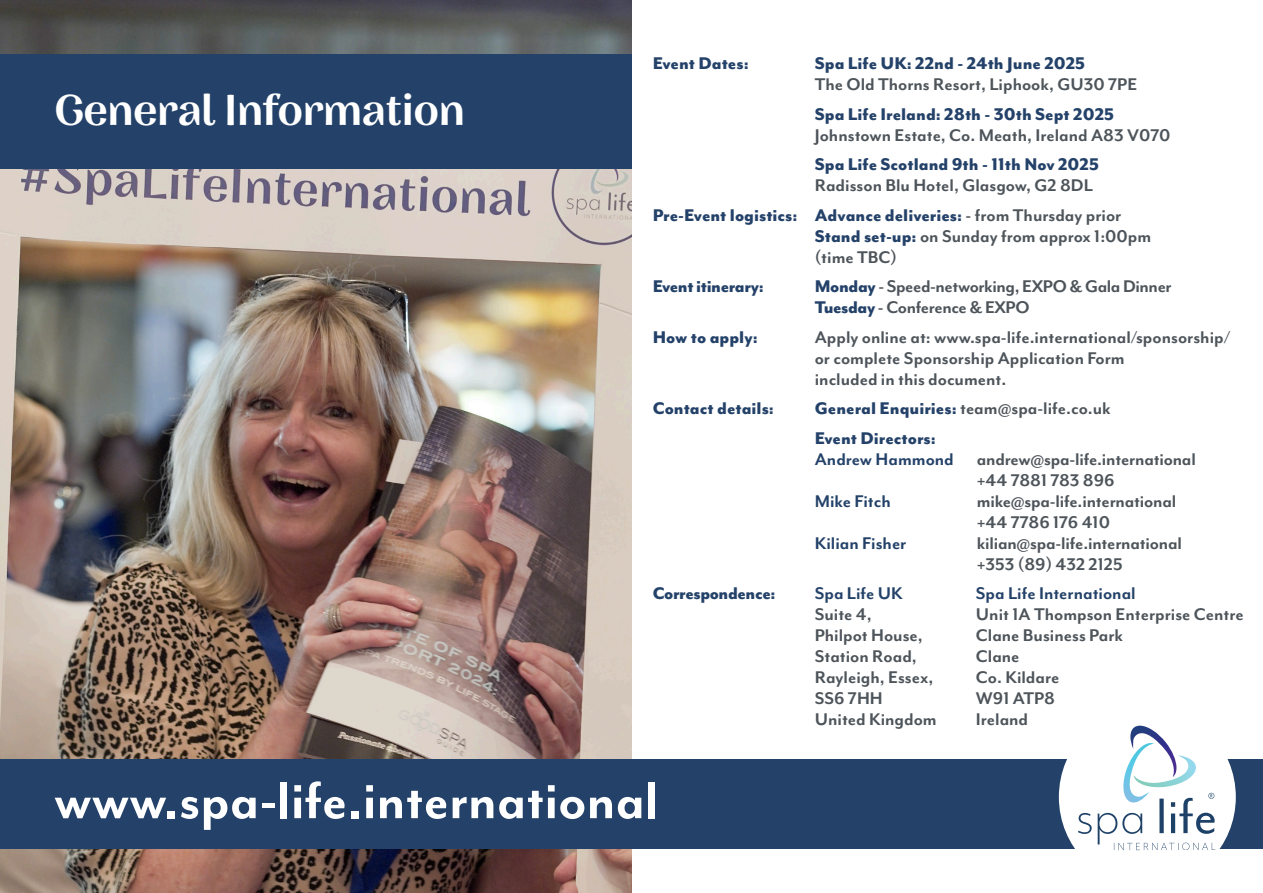
<style>
.page{position:relative;width:1263px;height:893px;background:#fff}
.page>*{position:absolute;margin:0;border:0;box-sizing:border-box;transform-origin:0 0}
.t1{font:700 60px "Mr Eaves Mod OT";color:#fff}
.t2{font:500 42.9px "Nazare";letter-spacing:-.02em;color:#fff}
.t3{font:700 19.5px/21px "Mr Eaves Mod OT";color:#4d545a}
.t4{font:800 19.5px/21px "Mr Eaves Mod OT";color:#244269}
.t5{font:700 19.5px/21px "Mr Eaves Mod OT";letter-spacing:-.02em;color:#4d545a}
.t6{font:800 19.5px "Mr Eaves Mod OT";letter-spacing:-.02em;color:#244269}
.t7{font:700 19.5px "Mr Eaves Mod OT";color:#244269}
.s1{font-weight:800;color:#244269}
.s2{font-weight:700;color:#4d545a}
.s3{color:#244269}
</style>
<div class="page">
<img style="left:0;top:0;width:631px;height:893px">
<div style="left:0;top:759px;width:1263px;height:89px;background:#244269"></div>
<div style="left:0;top:54px;width:631px;height:115px;background:#244269"></div>
<div style="left:1059px;top:707px;width:177px;height:180px;background:#fff;border-radius:50%"></div>
<svg style="left:1078px;top:813px;width:14px;height:21px"></svg>
<svg style="left:1098px;top:726px;width:117px;height:124px"></svg>
<p class="t2" style="left:54px;top:83px;width:413px">General Information</p>
<p class="t4" style="left:653px;top:53px;width:97px">Event Dates:</p>
<p class="t3" style="left:815px;top:53px;width:324px"><span class="s1">Spa Life UK: 22nd - 24th June 2025<br></span>The Old Thorns Resort, Liphook, GU30 7PE</p>
<p class="t3" style="left:815px;top:103px;width:357px"><span class="s1">Spa Life Ireland: 28th - 30th Sept 2025<br></span>Johnstown Estate, Co. Meath, Ireland A83 V070</p>
<p class="t4" style="left:815px;top:154px;width:286px">Spa Life Scotland 9th - 11th Nov 2025<br><span class="s2">Radisson Blu Hotel, Glasgow, G2 8DL</span></p>
<p class="t3" style="left:815px;top:204px;width:338px;text-indent:-162px"><span class="s1">Pre-Event logistics: Advance deliveries:</span> - from Thursday prior<br><span class="s1">Stand set-up:</span> on Sunday from approx 1:00pm (time TBC)</p>
<p class="t6" style="left:653px;top:275px;width:113px">Event itinerary:</p>
<p class="t5" style="left:815px;top:276px;width:358px"><span class="s1">Monday</span> - Speed-networking, EXPO &amp; Gala Dinner<br><span class="s1">Tuesday</span> - Conference &amp; EXPO</p>
<p class="t4" style="left:653px;top:326px;width:106px">How to apply:</p>
<p class="t3" style="left:815px;top:326px;width:417px">Apply online at: www.spa-life.international/sponsorship/ or complete Sponsorship Application Form<br>included in this document.</p>
<p class="t4" style="left:653px;top:398px;width:123px">Contact details:</p>
<p class="t3" style="left:815px;top:398px;width:298px"><span class="s1">General Enquiries:</span> team@spa-life.co.uk</p>
<p class="t4" style="left:815px;top:427px;width:123px">Event Directors:</p>
<p class="t3" style="left:815px;top:448px;width:383px"><span class="s3">Andrew Hammond</span> andrew@spa-life.international</p>
<p class="t3" style="left:977px;top:469px;width:139px">+44 7881 783 896</p>
<p class="t7" style="left:815px;top:490px;width:78px">Mike Fitch</p>
<p class="t3" style="left:977px;top:490px;width:201px">mike@spa-life.international +44 7786 176 410</p>
<p class="t7" style="left:815px;top:532px;width:93px">Kilian Fisher</p>
<p class="t3" style="left:977px;top:532px;width:207px">kilian@spa-life.international +353 (89) 432 2125</p>
<p class="t6" style="left:653px;top:582px;width:124px">Correspondence:</p>
<p class="t3" style="left:815px;top:583px;width:124px"><span class="s3">Spa Life UK<br></span>Suite 4,<br>Philpot House,<br>Station Road,<br>Rayleigh, Essex,<br>SS6 7HH<br>United Kingdom</p>
<p class="t3" style="left:976px;top:582px;width:269px"><span class="s3">Spa Life International<br></span>Unit 1A Thompson Enterprise Centre<br>Clane Business Park<br>Clane<br>Co. Kildare<br>W91 ATP8<br>Ireland</p>
<p class="t1" style="left:54px;top:766px;width:606px">www.spa-life.international</p>
</div>
